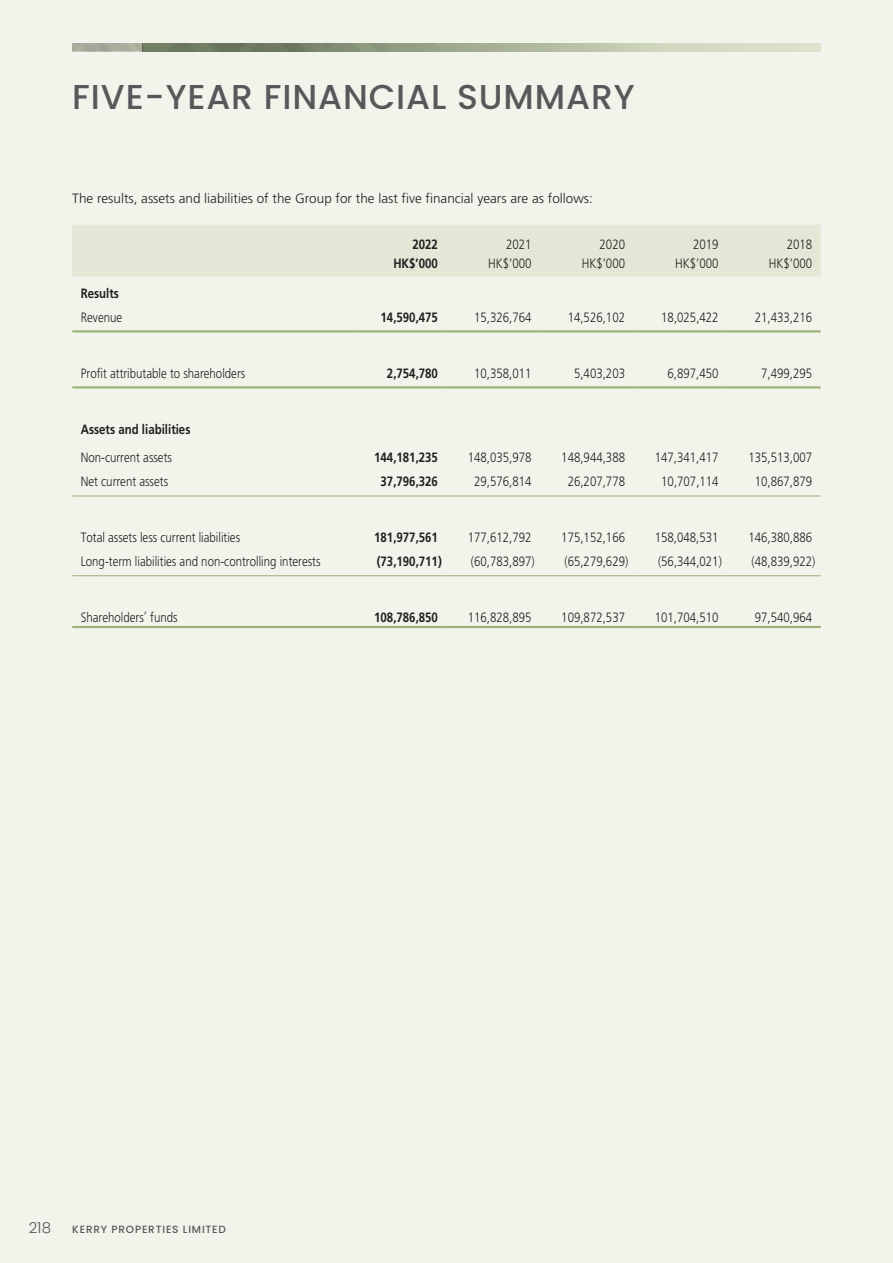
<style>
.page{position:relative;width:893px;height:1263px;background:#fff}
.page>*{position:absolute;margin:0;border:0;box-sizing:border-box;transform-origin:0 0}
.t1{font:500 34.5px "Poppins";letter-spacing:.025em;color:#57585a}
.t2{font:300 15px "Poppins";color:#57585a}
.t3{font:300 13.5px "Frutiger LT Std";color:#231f20;scale:.85 1}
.t4{font:700 13.5px "Frutiger LT Std";color:#231f20;scale:.85 1}
.t5{font:300 13.5px "Frutiger LT Std";color:#231f20}
.t6{font:500 10.5px "Poppins";letter-spacing:.075em;color:#57585a}
</style>
<div class="page">
<div style="left:0;top:0;width:892px;height:1263px;background:#f2f3ea"></div>
<div style="left:72px;top:43px;width:70px;height:8px;background:#a8ad9c"></div>
<svg style="left:142px;top:43px;width:679px;height:8px;background:#a3ac92"></svg>
<div style="left:72px;top:225px;width:749px;height:51px;background:#e2e7d6"></div>
<hr style="left:72px;top:330px;width:281px;height:2px;background:#9ab279">
<hr style="left:353px;top:330px;width:93px;height:2px;background:#9ab279">
<hr style="left:446px;top:330px;width:94px;height:2px;background:#9ab279">
<hr style="left:540px;top:330px;width:94px;height:2px;background:#9ab279">
<hr style="left:634px;top:330px;width:93px;height:2px;background:#9ab279">
<hr style="left:727px;top:330px;width:94px;height:2px;background:#9ab279">
<hr style="left:72px;top:386px;width:281px;height:2px;background:#9ab279">
<hr style="left:353px;top:386px;width:93px;height:2px;background:#9ab279">
<hr style="left:446px;top:386px;width:94px;height:2px;background:#9ab279">
<hr style="left:540px;top:386px;width:94px;height:2px;background:#9ab279">
<hr style="left:634px;top:386px;width:93px;height:2px;background:#9ab279">
<hr style="left:727px;top:386px;width:94px;height:2px;background:#9ab279">
<hr style="left:72px;top:496px;width:281px;height:1px;background:#9ab279">
<hr style="left:353px;top:496px;width:93px;height:1px;background:#9ab279">
<hr style="left:446px;top:496px;width:94px;height:1px;background:#9ab279">
<hr style="left:540px;top:496px;width:94px;height:1px;background:#9ab279">
<hr style="left:634px;top:496px;width:93px;height:1px;background:#9ab279">
<hr style="left:727px;top:496px;width:94px;height:1px;background:#9ab279">
<hr style="left:72px;top:575px;width:281px;height:1px;background:#9ab279">
<hr style="left:353px;top:575px;width:93px;height:1px;background:#9ab279">
<hr style="left:446px;top:575px;width:94px;height:1px;background:#9ab279">
<hr style="left:540px;top:575px;width:94px;height:1px;background:#9ab279">
<hr style="left:634px;top:575px;width:93px;height:1px;background:#9ab279">
<hr style="left:727px;top:575px;width:94px;height:1px;background:#9ab279">
<hr style="left:72px;top:626px;width:281px;height:2px;background:#9ab279">
<hr style="left:353px;top:626px;width:93px;height:2px;background:#9ab279">
<hr style="left:446px;top:626px;width:94px;height:2px;background:#9ab279">
<hr style="left:540px;top:626px;width:94px;height:2px;background:#9ab279">
<hr style="left:634px;top:626px;width:93px;height:2px;background:#9ab279">
<hr style="left:727px;top:626px;width:94px;height:2px;background:#9ab279">
<h1 class="t1" style="left:72px;top:76px;width:564px">FIVE-YEAR FINANCIAL SUMMARY</h1>
<p class="t5" style="left:72px;top:191px;width:522px">The results, assets and liabilities of the Group for the last five financial years are as follows:</p>
<p class="t4" style="left:412px;top:236px;width:32px">2022</p>
<p class="t3" style="left:506px;top:236px;width:32px">2021</p>
<p class="t3" style="left:600px;top:236px;width:32px">2020</p>
<p class="t3" style="left:693px;top:236px;width:32px">2019</p>
<p class="t3" style="left:787px;top:236px;width:32px">2018</p>
<p class="t4" style="left:393px;top:256px;width:54px">HK$’000</p>
<p class="t3" style="left:488px;top:256px;width:53px">HK$’000</p>
<p class="t3" style="left:582px;top:256px;width:53px">HK$’000</p>
<p class="t3" style="left:675px;top:256px;width:53px">HK$’000</p>
<p class="t3" style="left:769px;top:256px;width:53px">HK$’000</p>
<p class="t4" style="left:81px;top:286px;width:46px">Results</p>
<p class="t3" style="left:81px;top:310px;width:50px">Revenue</p>
<p class="t4" style="left:381px;top:310px;width:69px">14,590,475</p>
<p class="t3" style="left:474px;top:310px;width:69px">15,326,764</p>
<p class="t3" style="left:568px;top:310px;width:69px">14,526,102</p>
<p class="t3" style="left:661px;top:310px;width:69px">18,025,422</p>
<p class="t3" style="left:755px;top:310px;width:69px">21,433,216</p>
<p class="t3" style="left:81px;top:366px;width:195px">Profit attributable to shareholders</p>
<p class="t4" style="left:387px;top:366px;width:62px">2,754,780</p>
<p class="t3" style="left:474px;top:366px;width:69px">10,358,011</p>
<p class="t3" style="left:574px;top:366px;width:62px">5,403,203</p>
<p class="t3" style="left:668px;top:366px;width:62px">6,897,450</p>
<p class="t3" style="left:761px;top:366px;width:62px">7,499,295</p>
<p class="t4" style="left:81px;top:422px;width:131px">Assets and liabilities</p>
<p class="t3" style="left:81px;top:450px;width:109px">Non-current assets</p>
<p class="t4" style="left:374px;top:450px;width:77px">144,181,235</p>
<p class="t3" style="left:468px;top:450px;width:77px">148,035,978</p>
<p class="t3" style="left:561px;top:450px;width:77px">148,944,388</p>
<p class="t3" style="left:655px;top:450px;width:77px">147,341,417</p>
<p class="t3" style="left:748px;top:450px;width:77px">135,513,007</p>
<p class="t3" style="left:81px;top:474px;width:104px">Net current assets</p>
<p class="t4" style="left:381px;top:473px;width:69px">37,796,326</p>
<p class="t3" style="left:474px;top:474px;width:69px">29,576,814</p>
<p class="t3" style="left:568px;top:474px;width:69px">26,207,778</p>
<p class="t3" style="left:661px;top:474px;width:69px">10,707,114</p>
<p class="t3" style="left:755px;top:474px;width:69px">10,867,879</p>
<p class="t3" style="left:81px;top:530px;width:189px">Total assets less current liabilities</p>
<p class="t4" style="left:374px;top:529px;width:77px">181,977,561</p>
<p class="t3" style="left:468px;top:530px;width:77px">177,612,792</p>
<p class="t3" style="left:561px;top:530px;width:77px">175,152,166</p>
<p class="t3" style="left:655px;top:530px;width:77px">158,048,531</p>
<p class="t3" style="left:748px;top:530px;width:77px">146,380,886</p>
<p class="t3" style="left:81px;top:553px;width:284px">Long-term liabilities and non-controlling interests</p>
<p class="t4" style="left:377px;top:553px;width:78px">(73,190,711)</p>
<p class="t3" style="left:471px;top:553px;width:77px">(60,783,897)</p>
<p class="t3" style="left:564px;top:553px;width:77px">(65,279,629)</p>
<p class="t3" style="left:658px;top:553px;width:77px">(56,344,021)</p>
<p class="t3" style="left:752px;top:553px;width:77px">(48,839,922)</p>
<p class="t3" style="left:81px;top:609px;width:116px">Shareholders’ funds</p>
<p class="t4" style="left:374px;top:609px;width:77px">108,786,850</p>
<p class="t3" style="left:468px;top:609px;width:77px">116,828,895</p>
<p class="t3" style="left:561px;top:609px;width:77px">109,872,537</p>
<p class="t3" style="left:655px;top:609px;width:77px">101,704,510</p>
<p class="t3" style="left:755px;top:609px;width:69px">97,540,964</p>
<p class="t2" style="left:29px;top:1219px;width:24px">218</p>
<p class="t6" style="left:72px;top:1223px;width:155px">KERRY PROPERTIES LIMITED</p>
</div>
